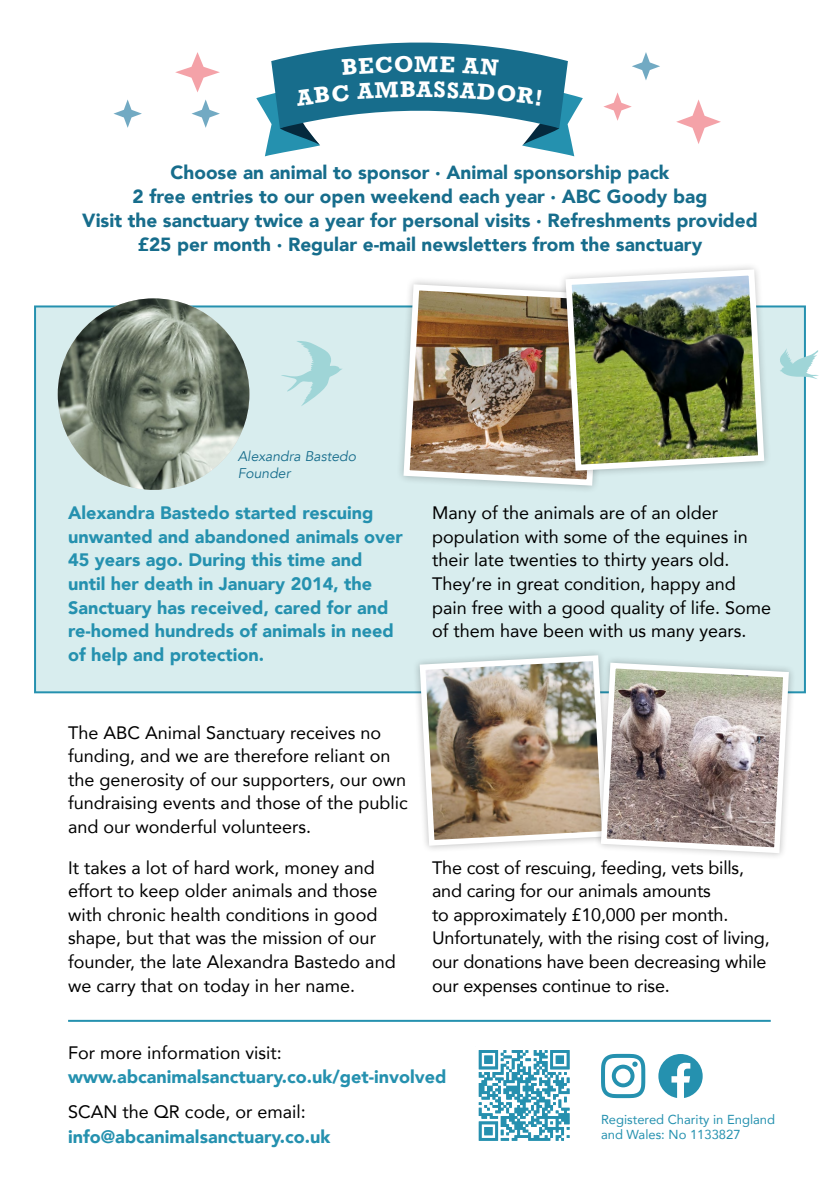
<style>
.page{position:relative;width:840px;height:1191px;background:#fff}
.page>*{position:absolute;margin:0;border:0;box-sizing:border-box;transform-origin:0 0}
.t1{font:700 21.2px "Rockwell";color:#fff}
.t2{font:900 19px/24px "Avenir";color:#176d8c;text-align:center}
.t3{font:18px/23.6px "Avenir";color:#000}
.t4{font:900 18px/23.6px "Avenir";color:#2591af}
.t5{font:italic 14px "Avenir";color:#176d8c}
.t6{font:13px/15.6px "Avenir";color:#2591af}
</style>
<div class="page">
<div style="left:37px;top:308px;width:765px;height:382px;background:#d8edee"></div>
<svg style="left:281px;top:341px;width:61px;height:65px;background:#c7e5e7"></svg>
<svg style="left:778px;top:348px;width:40px;height:31px"></svg>
<img style="left:58px;top:298px;width:191px;height:192px;border-radius:96px">
<div style="left:395px;top:276px;width:215px;height:218px;background:#000;opacity:.25"></div>
<svg style="left:400px;top:281px;width:205px;height:208px;background:#d5e7e8"></svg>
<div style="left:557px;top:261px;width:215px;height:218px;background:#000;opacity:.25"></div>
<img style="left:406px;top:272px;width:354px;height:210px">
<img style="left:562px;top:266px;width:204px;height:208px">
<div style="left:412px;top:648px;width:202px;height:205px;background:#000;opacity:.25"></div>
<div style="left:593px;top:656px;width:202px;height:204px;background:#000;opacity:.25"></div>
<img style="left:416px;top:652px;width:375px;height:204px">
<svg style="left:478px;top:1050px;width:91px;height:90px"></svg>
<svg style="left:658px;top:1054px;width:44px;height:44px"></svg>
<svg style="left:601px;top:1053px;width:44px;height:45px"></svg>
<svg style="left:113px;top:99px;width:29px;height:29px"></svg>
<svg style="left:632px;top:52px;width:27px;height:28px"></svg>
<svg style="left:191px;top:99px;width:29px;height:29px"></svg>
<svg style="left:603px;top:92px;width:28px;height:29px"></svg>
<svg style="left:175px;top:52px;width:45px;height:40px"></svg>
<svg style="left:676px;top:99px;width:44px;height:45px"></svg>
<hr style="left:68px;top:1019px;width:702px;height:2px;background:#2591af">
<svg style="left:256px;top:42px;width:326px;height:114px"></svg>
<p class="t1" style="left:414px;top:50px;width:26px">M</p>
<p class="t1" style="left:416px;top:76px;width:18px">A</p>
<p class="t2" style="left:82px;top:160px;width:676px">Choose an animal to sponsor · Animal sponsorship pack<br>2 free entries to our open weekend each year · ABC Goody bag<br>Visit the sanctuary twice a year for personal visits · Refreshments provided £25 per month · Regular e-mail newsletters from the sanctuary</p>
<p class="t5" style="left:237px;top:448px;width:120px">Alexandra Bastedo</p>
<p class="t5" style="left:237px;top:464px;width:54px">Founder</p>
<p class="t4" style="left:68px;top:500px;width:336px">Alexandra Bastedo started rescuing unwanted and abandoned animals over 45 years ago. During this time and until her death in January 2014, the Sanctuary has received, cared for and re-homed hundreds of animals in need of help and protection.</p>
<p class="t3" style="left:432px;top:500px;width:340px">Many of the animals are of an older population with some of the equines in their late twenties to thirty years old.<br>They’re in great condition, happy and pain free with a good quality of life. Some of them have been with us many years.</p>
<p class="t3" style="left:68px;top:720px;width:341px">The ABC Animal Sanctuary receives no funding, and we are therefore reliant on the generosity of our supporters, our own fundraising events and those of the public and our wonderful volunteers.</p>
<p class="t3" style="left:68px;top:855px;width:329px">It takes a lot of hard work, money and effort to keep older animals and those with chronic health conditions in good shape, but that was the mission of our founder, the late Alexandra Bastedo and we carry that on today in her name.</p>
<p class="t3" style="left:432px;top:855px;width:339px">The cost of rescuing, feeding, vets bills, and caring for our animals amounts<br>to approximately £10,000 per month.<br>Unfortunately, with the rising cost of living, our donations have been decreasing while our expenses continue to rise.</p>
<p class="t3" style="left:68px;top:1040px;width:215px">For more information visit:</p>
<p class="t4" style="left:68px;top:1064px;width:380px">www.abcanimalsanctuary.co.uk/get-involved</p>
<p class="t3" style="left:68px;top:1099px;width:239px">SCAN the QR code, or email:</p>
<p class="t4" style="left:68px;top:1124px;width:264px">info@abcanimalsanctuary.co.uk</p>
<p class="t6" style="left:600px;top:1111px;width:175px">Registered Charity in England and Wales: No 1133827</p>
</div>
